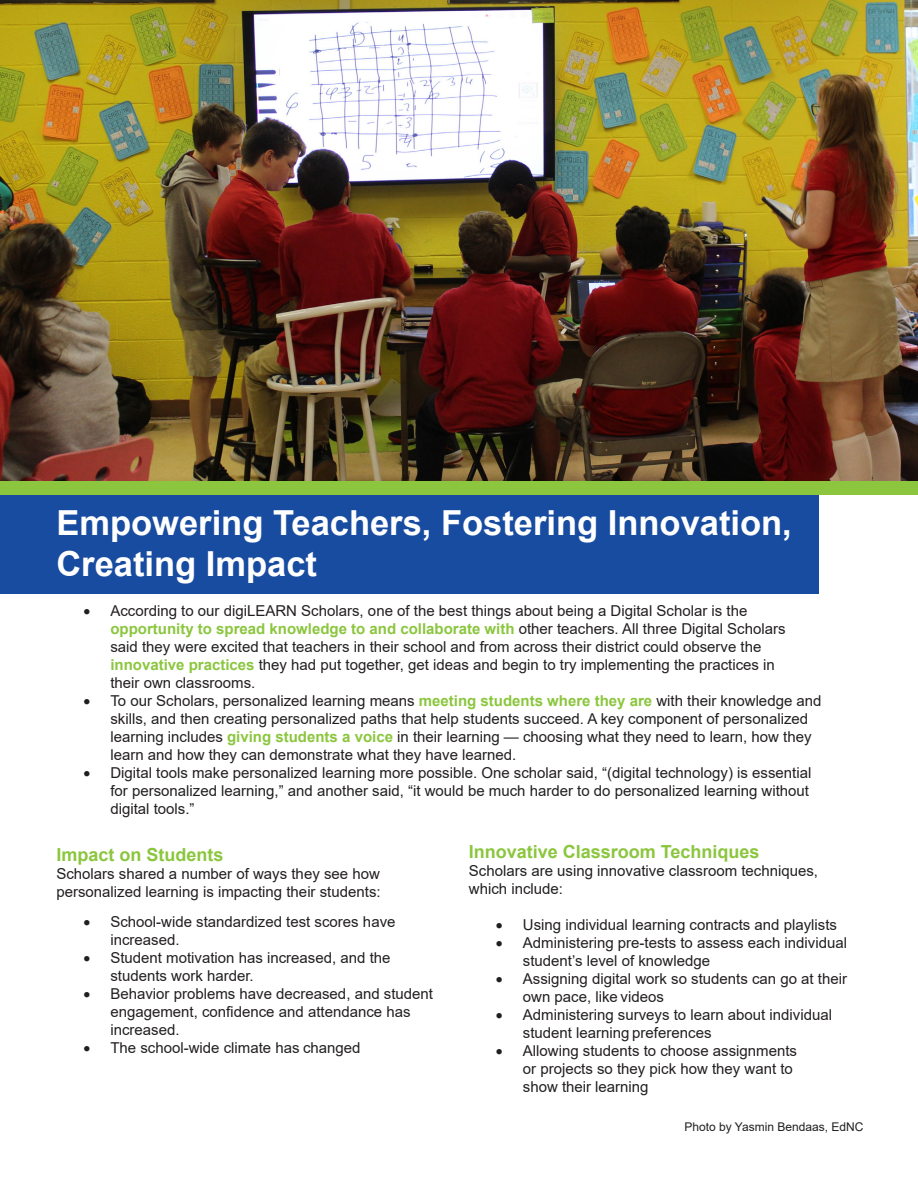
<style>
.page{position:relative;width:918px;height:1188px;background:#fff}
.page>*{position:absolute;margin:0;border:0;box-sizing:border-box;transform-origin:0 0}
.t1{font:700 34.5px/41.4px "Arial";color:#fff}
.Body_Text{font:700 18px "Arial";color:#8bc63e}
.Body_Text-2{font:15px/18px "Arial";color:#231f20}
.t2{font:12px "Arial";color:#231f20}
.s1{font-weight:700;color:#8bc63e}
</style>
<div class="page">
<img style="left:0;top:0;width:918px;height:481px">
<div style="left:0;top:496px;width:819px;height:98px;background:#184ca0"></div>
<div style="left:0;top:481px;width:918px;height:14px;background:#8bc63e"></div>
<p class="t1" style="left:56px;top:502px;width:737px">Empowering Teachers, Fostering Innovation,<br>Creating Impact</p>
<p class="Body_Text-2" style="left:110px;top:602px;width:677px;text-indent:-27px">• According to our digiLEARN Scholars, one of the best things about being a Digital Scholar is the <span class="s1">opportunity to spread knowledge to and collaborate with</span> other teachers. All three Digital Scholars said they were excited that teachers in their school and from across their district could observe the <span class="s1">innovative practices</span> they had put together, get ideas and begin to try implementing the practices in their own classrooms.</p>
<p class="Body_Text-2" style="left:110px;top:692px;width:713px;text-indent:-27px">• To our Scholars, personalized learning means <span class="s1">meeting students where they are</span> with their knowledge and skills, and then creating personalized paths that help students succeed. A key component of personalized learning includes <span class="s1">giving students a voice</span> in their learning — choosing what they need to learn, how they learn and how they can demonstrate what they have learned.</p>
<p class="Body_Text-2" style="left:110px;top:764px;width:703px;text-indent:-27px">• Digital tools make personalized learning more possible. One scholar said, “(digital technology) is essential for personalized learning,” and another said, “it would be much harder to do personalized learning without digital tools.”</p>
<p class="Body_Text" style="left:56px;top:842px;width:169px">Impact on Students</p>
<p class="Body_Text-2" style="left:56px;top:865px;width:326px">Scholars shared a number of ways they see how personalized learning is impacting their students:</p>
<p class="Body_Text-2" style="left:110px;top:913px;width:287px;text-indent:-27px">• School-wide standardized test scores have increased.</p>
<p class="Body_Text-2" style="left:110px;top:949px;width:282px;text-indent:-27px">• Student motivation has increased, and the students work harder.</p>
<p class="Body_Text-2" style="left:110px;top:985px;width:324px;text-indent:-27px">• Behavior problems have decreased, and student engagement, confidence and attendance has increased.</p>
<p class="Body_Text-2" style="left:83px;top:1039px;width:279px">• The school-wide climate has changed</p>
<p class="Body_Text" style="left:469px;top:839px;width:292px">Innovative Classroom Techniques</p>
<p class="Body_Text-2" style="left:469px;top:862px;width:351px">Scholars are using innovative classroom techniques, which include:</p>
<p class="Body_Text-2" style="left:496px;top:916px;width:343px">• Using individual learning contracts and playlists</p>
<p class="Body_Text-2" style="left:523px;top:934px;width:326px;text-indent:-27px">• Administering pre-tests to assess each individual student’s level of knowledge</p>
<p class="Body_Text-2" style="left:523px;top:970px;width:326px;text-indent:-27px">• Assigning digital work so students can go at their own pace, like videos</p>
<p class="Body_Text-2" style="left:523px;top:1006px;width:311px;text-indent:-27px">• Administering surveys to learn about individual student learning preferences</p>
<p class="Body_Text-2" style="left:523px;top:1042px;width:276px;text-indent:-27px">• Allowing students to choose assignments or projects so they pick how they want to show their learning</p>
<p class="t2" style="left:684px;top:1118px;width:180px">Photo by Yasmin Bendaas, EdNC</p>
</div>
